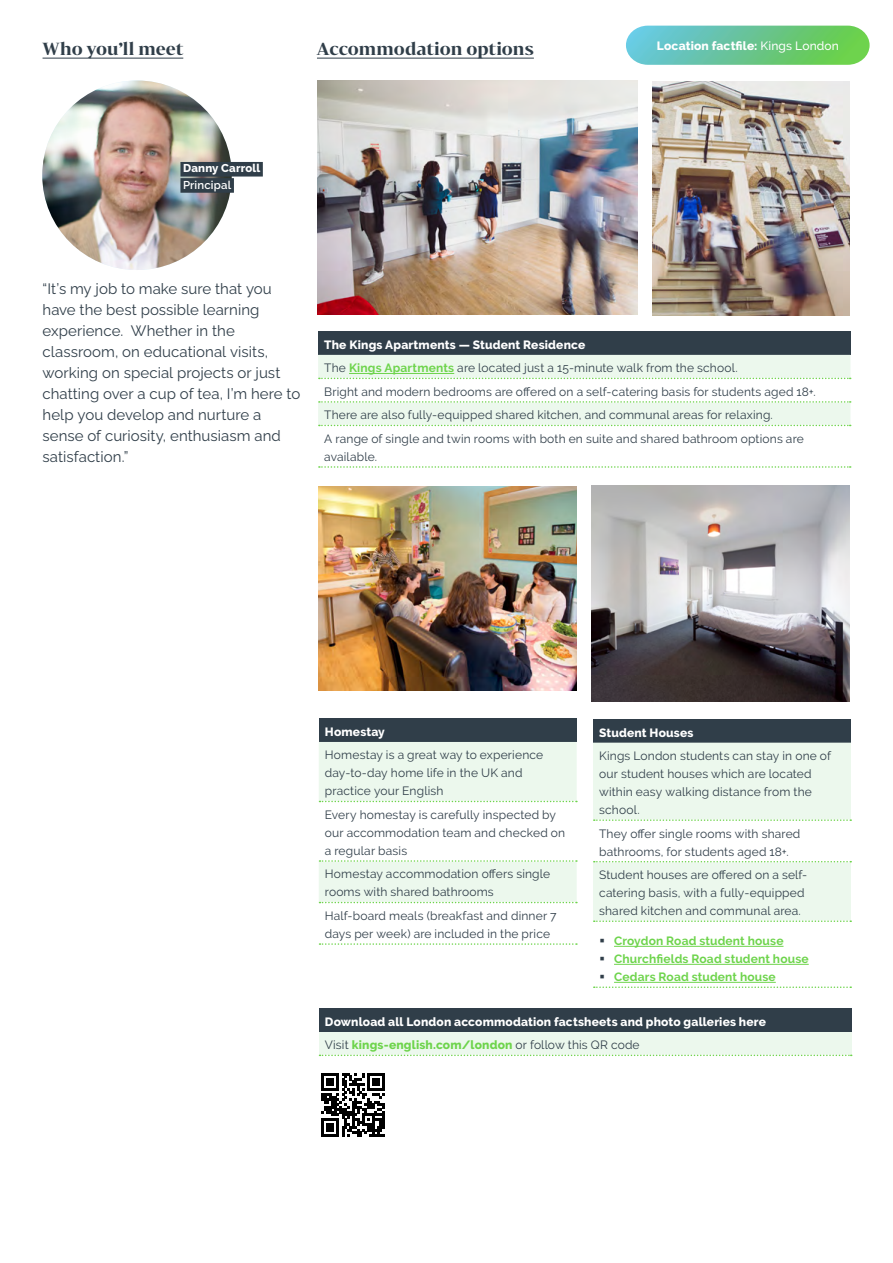
<style>
.page{position:relative;width:893px;height:1263px;background:#fff}
.page>*{position:absolute;margin:0;border:0;box-sizing:border-box;transform-origin:0 0}
.t1{font:700 16.5px "Bw Darius";letter-spacing:-.005em;color:#303e49}
.t2{font:15px/21px "Raleway v 4020 Regular";letter-spacing:.005em;color:#303e49}
.t3{font:12px/18px "Raleway";letter-spacing:.015em;color:#303e49}
.t4{font:800 12px/23.5px "Raleway";letter-spacing:.015em;color:#fff}
.t5{font:700 12px/18px "Raleway";letter-spacing:.01em;color:#6ed44c}
.t6{font:800 11.4px "Raleway";letter-spacing:.015em;color:#fff}
.t7{font:600 11.4px "Raleway";letter-spacing:.015em;color:#fff}
.s1{font-weight:500}
.s2{font-weight:800;color:#fff}
.s3{font-weight:700;color:#6ed44c}
.s4{font-weight:400;color:#303e49}
.s5{color:#6ed44c}
</style>
<div class="page">
<hr style="left:317px;top:58px;width:217px;height:1px;background:#303e49">
<hr style="left:43px;top:58px;width:140px;height:1px;background:#303e49">
<svg style="left:626px;top:26px;width:244px;height:39px;background:#6ec996"></svg>
<div style="left:319px;top:1008px;width:532px;height:24px;background:#303e49"></div>
<div style="left:319px;top:1032px;width:532px;height:23px;background:#ecf8ed"></div>
<svg style="left:319px;top:1054px;width:533px;height:2px"></svg>
<svg style="left:321px;top:1073px;width:64px;height:63px"></svg>
<div style="left:593px;top:719px;width:258px;height:24px;background:#303e49"></div>
<svg style="left:593px;top:743px;width:258px;height:178px;fill:#ecf8ed"></svg>
<svg style="left:594px;top:819px;width:257px;height:2px"></svg>
<svg style="left:594px;top:861px;width:257px;height:1px"></svg>
<svg style="left:594px;top:920px;width:257px;height:2px"></svg>
<svg style="left:594px;top:986px;width:257px;height:2px"></svg>
<hr style="left:614px;top:946px;width:169px;height:1px;background:#6ed44c">
<hr style="left:614px;top:964px;width:195px;height:1px;background:#6ed44c">
<hr style="left:614px;top:982px;width:162px;height:1px;background:#6ed44c">
<div style="left:318px;top:331px;width:532px;height:24px;background:#303e49"></div>
<svg style="left:318px;top:355px;width:533px;height:71px"></svg>
<svg style="left:319px;top:466px;width:532px;height:2px"></svg>
<hr style="left:349px;top:373px;width:105px;height:1px;background:#6ed44c">
<div style="left:319px;top:718px;width:258px;height:24px;background:#303e49"></div>
<svg style="left:319px;top:742px;width:258px;height:161px"></svg>
<svg style="left:319px;top:943px;width:258px;height:2px"></svg>
<img style="left:318px;top:80px;width:320px;height:234px">
<img style="left:592px;top:485px;width:258px;height:216px">
<img style="left:318px;top:486px;width:258px;height:205px">
<img style="left:42px;top:80px;width:190px;height:190px;border-radius:95px">
<div style="left:180px;top:162px;width:83px;height:15px;background:#303e49"></div>
<div style="left:180px;top:178px;width:54px;height:15px;background:#303e49"></div>
<img style="left:653px;top:81px;width:197px;height:234px">
<h1 class="t1" style="left:43px;top:37px;width:142px">Who you’ll meet</h1>
<h1 class="t1" style="left:317px;top:37px;width:218px">Accommodation options</h1>
<p class="t4" style="left:657px;top:35px;width:184px">Location factfile: <span class="s1">Kings London</span></p>
<p class="t6" style="left:183px;top:162px;width:79px">Danny Carroll</p>
<p class="t7" style="left:183px;top:178px;width:50px">Principal</p>
<p class="t2" style="left:43px;top:276px;width:259px">“It’s my job to make sure that you have the best possible learning experience. Whether in the classroom, on educational visits, working on special projects or just chatting over a cup of tea, I’m here to help you develop and nurture a sense of curiosity, enthusiasm and satisfaction.”</p>
<p class="t3" style="left:324px;top:333px;width:493px;line-height:23.5px"><span class="s2">The Kings Apartments — Student Residence<br></span>The <span class="s3">Kings Apartments</span> are located just a 15-minute walk from the school.<br>Bright and modern bedrooms are offered on a self-catering basis for students aged 18+.<br>There are also fully-equipped shared kitchen, and communal areas for relaxing.<br>A range of single and twin rooms with both en suite and shared bathroom options are</p>
<p class="t3" style="left:324px;top:448px;width:54px">available.</p>
<p class="t4" style="left:325px;top:720px;width:62px">Homestay</p>
<p class="t3" style="left:325px;top:746px;width:220px">Homestay is a great way to experience day-to-day home life in the UK and practice your English</p>
<p class="t3" style="left:325px;top:806px;width:242px">Every homestay is carefully inspected by our accommodation team and checked on a regular basis</p>
<p class="t3" style="left:325px;top:865px;width:227px">Homestay accommodation offers single rooms with shared bathrooms</p>
<p class="t3" style="left:325px;top:907px;width:233px">Half-board meals (breakfast and dinner 7 days per week) are included in the price</p>
<p class="t4" style="left:599px;top:721px;width:96px">Student Houses</p>
<p class="t3" style="left:599px;top:747px;width:233px">Kings London students can stay in one of our student houses which are located within easy walking distance from the school.</p>
<p class="t3" style="left:599px;top:824px;width:203px">They offer single rooms with shared bathrooms, for students aged 18+.</p>
<p class="t3" style="left:599px;top:866px;width:210px">Student houses are offered on a self&shy;catering basis, with a fully-equipped shared kitchen and communal area.</p>
<p class="t5" style="left:614px;top:932px;width:196px">Croydon Road student house<br>Churchfields Road student house<br>Cedars Road student house</p>
<p class="t4" style="left:325px;top:1010px;width:443px">Download all London accommodation factsheets and photo galleries here<br><span class="s4">Visit</span> <span class="s5">kings-english.com/london</span> <span class="s4">or follow this QR code</span></p>
</div>
